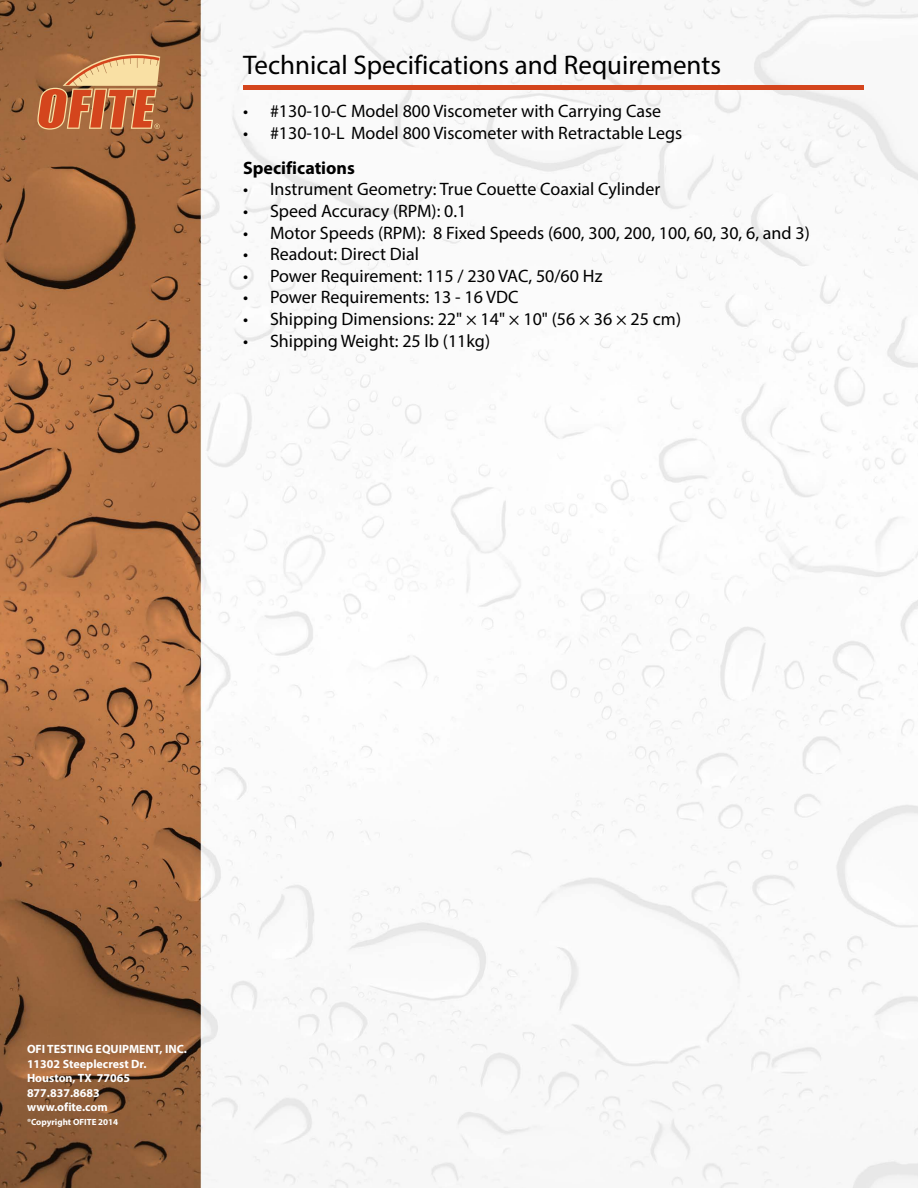
<style>
.page{position:relative;width:918px;height:1188px;background:#fff}
.page>*{position:absolute;margin:0;border:0;box-sizing:border-box;transform-origin:0 0}
.t1{font:27px "Myriad Pro";color:#000}
.t2{font:18px/35.1px "Myriad Pro";color:#000}
.t3{font:700 12px/14.4px "Myriad Pro";color:#fff}
.t4{font:700 9px "Myriad Pro";color:#fff}
.s1{font-weight:700}
</style>
<div class="page">
<img style="left:0;top:0;width:918px;height:1188px">
<svg style="left:37px;top:54px;width:123px;height:76px;background:#cb8152"></svg>
<hr style="left:243px;top:85px;width:621px;height:4px;background:#d4451d">
<p class="t1" style="left:243px;top:49px;width:480px">Technical Specifications and Requirements</p>
<p class="t2" style="left:243px;top:93px;width:420px">• #130-10-C Model 800 Viscometer with Carrying Case</p>
<p class="t2" style="left:243px;top:115px;width:441px">• #130-10-L Model 800 Viscometer with Retractable Legs<br><span class="s1">Specifications</span></p>
<p class="t2" style="left:243px;top:172px;width:419px">• Instrument Geometry: True Couette Coaxial Cylinder</p>
<p class="t2" style="left:243px;top:193px;width:225px">• Speed Accuracy (RPM): 0.1</p>
<p class="t2" style="left:243px;top:215px;width:568px">• Motor Speeds (RPM): 8 Fixed Speeds (600, 300, 200, 100, 60, 30, 6, and 3)</p>
<p class="t2" style="left:243px;top:236px;width:178px">• Readout: Direct Dial</p>
<p class="t2" style="left:243px;top:258px;width:361px">• Power Requirement: 115 / 230 VAC, 50/60 Hz</p>
<p class="t2" style="left:243px;top:280px;width:277px">• Power Requirements: 13 - 16 VDC</p>
<p class="t2" style="left:243px;top:301px;width:440px">• Shipping Dimensions: 22" × 14" × 10" (56 × 36 × 25 cm)</p>
<p class="t2" style="left:243px;top:323px;width:249px">• Shipping Weight: 25 lb (11kg)</p>
<p class="t3" style="left:27px;top:1042px;width:161px">OFI TESTING EQUIPMENT, INC.<br>11302 Steeplecrest Dr.<br>Houston, TX 77065<br>877.837.8683<br>www.ofite.com</p>
<p class="t4" style="left:27px;top:1116px;width:93px">®Copyright OFITE 2014</p>
</div>
